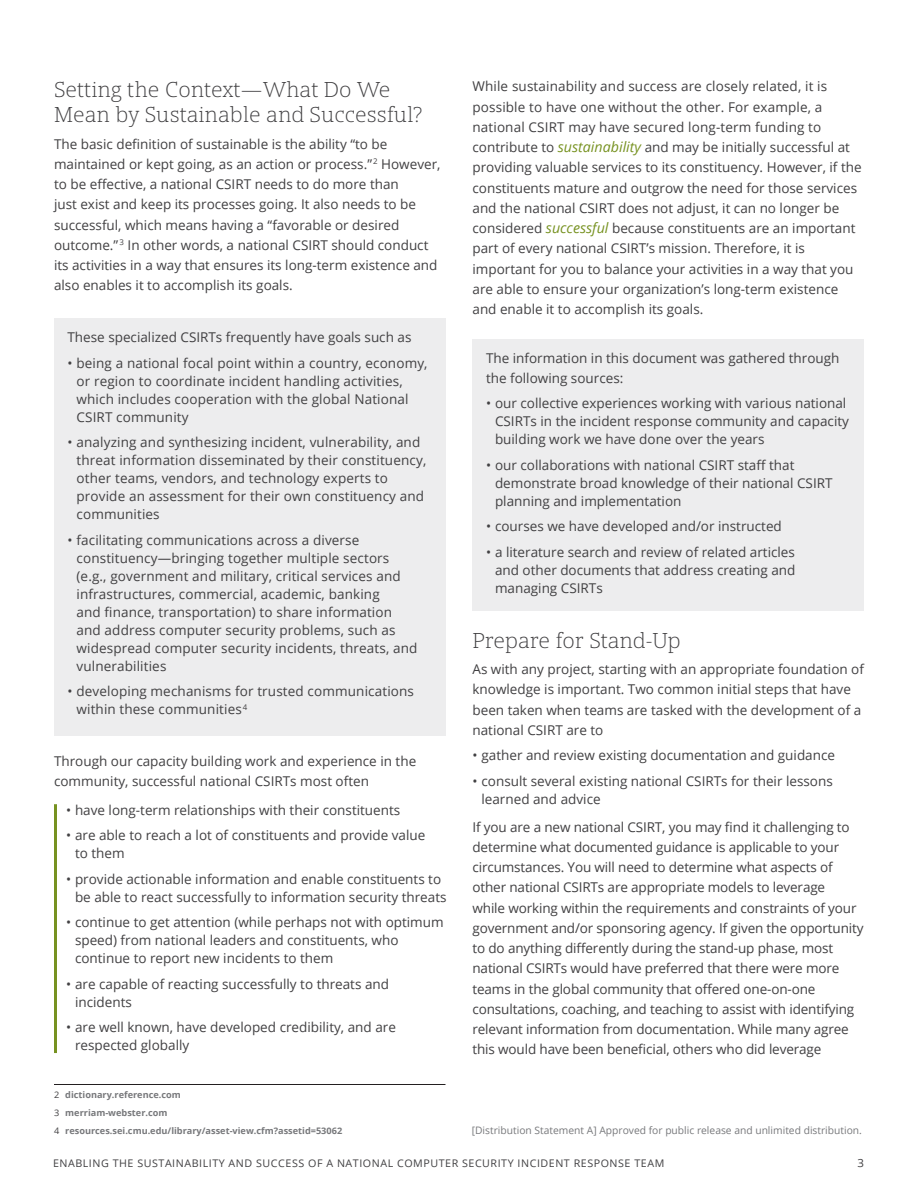
<style>
.page{position:relative;width:918px;height:1188px;background:#fff}
.page>*{position:absolute;margin:0;border:0;box-sizing:border-box;transform-origin:0 0}
.Section_Title{font:300 21px/25.5px "Open Serif";color:#414042}
.Main_Body_Text{font:13.5px/20.2px "Open Sans";color:#414042}
.t1{font:11.25px "Open Sans";color:#414042}
.t2{font:10.5px "Open Sans";letter-spacing:.05em;color:#414042}
.t3{font:10.2px "Open Sans";color:#77787b}
.Footnote{font:700 9px "Open Sans";color:#77787b}
.s1{font-weight:400;color:#414042}
.s2{font-style:italic;font-size:14.25px;color:#779221}
</style>
<div class="page">
<div style="left:54px;top:318px;width:392px;height:417px;background:#ededee"></div>
<hr style="left:54px;top:804px;width:3px;height:249px;background:#779221">
<hr style="left:54px;top:1084px;width:392px;height:1px;background:#231f20">
<div style="left:472px;top:339px;width:392px;height:272px;background:#ededee"></div>
<p class="Section_Title" style="left:54px;top:76px;width:370px">Setting the Context—What Do We<br>Mean by Sustainable and Successful?</p>
<p class="Main_Body_Text" style="left:54px;top:133px;width:388px">The basic definition of sustainable is the ability “to be maintained or kept going, as an action or process.”<sup>2</sup> However, to be effective, a national CSIRT needs to do more than<br>just exist and keep its processes going. It also needs to be successful, which means having a “favorable or desired outcome.” <sup>3</sup> In other words, a national CSIRT should conduct its activities in a way that ensures its long-term existence and also enables it to accomplish its goals.</p>
<p class="Main_Body_Text" style="left:68px;top:327px;width:345px">These specialized CSIRTs frequently have goals such as</p>
<p class="Main_Body_Text" style="left:76px;top:353px;width:353px;line-height:18px;text-indent:-9px">• being a national focal point within a country, economy, or region to coordinate incident handling activities, which includes cooperation with the global National CSIRT community</p>
<p class="Main_Body_Text" style="left:76px;top:433px;width:351px;line-height:18px;text-indent:-9px">• analyzing and synthesizing incident, vulnerability, and threat information disseminated by their constituency, other teams, vendors, and technology experts to provide an assessment for their own constituency and communities</p>
<p class="Main_Body_Text" style="left:76px;top:530px;width:342px;line-height:18px;text-indent:-9px">• facilitating communications across a diverse constituency—bringing together multiple sectors (e.g., government and military, critical services and infrastructures, commercial, academic, banking<br>and finance, transportation) to share information and address computer security problems, such as widespread computer security incidents, threats, and vulnerabilities</p>
<p class="Main_Body_Text" style="left:76px;top:682px;width:339px;line-height:18px;text-indent:-9px">• developing mechanisms for trusted communications within these communities<sup>4</sup></p>
<p class="Main_Body_Text" style="left:54px;top:751px;width:364px">Through our capacity building work and experience in the community, successful national CSIRTs most often</p>
<p class="Main_Body_Text" style="left:66px;top:799px;width:336px">• have long-term relationships with their constituents</p>
<p class="Main_Body_Text" style="left:75px;top:826px;width:352px;line-height:18px;text-indent:-9px">• are able to reach a lot of constituents and provide value to them</p>
<p class="Main_Body_Text" style="left:75px;top:869px;width:373px;line-height:18px;text-indent:-9px">• provide actionable information and enable constituents to be able to react successfully to information security threats</p>
<p class="Main_Body_Text" style="left:75px;top:913px;width:370px;line-height:18px;text-indent:-9px">• continue to get attention (while perhaps not with optimum speed) from national leaders and constituents, who continue to report new incidents to them</p>
<p class="Main_Body_Text" style="left:75px;top:974px;width:316px;line-height:18px;text-indent:-9px">• are capable of reacting successfully to threats and incidents</p>
<p class="Main_Body_Text" style="left:75px;top:1018px;width:322px;line-height:18px;text-indent:-9px">• are well known, have developed credibility, and are respected globally</p>
<p class="Footnote" style="left:54px;top:1088px;width:128px"><span class="s1">2</span> dictionary.reference.com</p>
<p class="Footnote" style="left:54px;top:1106px;width:115px"><span class="s1">3</span> merriam-webster.com</p>
<p class="Footnote" style="left:54px;top:1124px;width:290px"><span class="s1">4</span> resources.sei.cmu.edu/library/asset-view.cfm?assetid=53062</p>
<p class="Main_Body_Text" style="left:472px;top:76px;width:391px">While sustainability and success are closely related, it is possible to have one without the other. For example, a national CSIRT may have secured long-term funding to contribute to <span class="s2">sustainability</span> and may be initially successful at providing valuable services to its constituency. However, if the constituents mature and outgrow the need for those services and the national CSIRT does not adjust, it can no longer be considered <span class="s2">successful</span> because constituents are an important part of every national CSIRT’s mission. Therefore, it is important for you to balance your activities in a way that you are able to ensure your organization’s long-term existence and enable it to accomplish its goals.</p>
<p class="Main_Body_Text" style="left:486px;top:347px;width:355px">The information in this document was gathered through the following sources:</p>
<p class="Main_Body_Text" style="left:495px;top:394px;width:355px;line-height:18px;text-indent:-9px">• our collective experiences working with various national<br>CSIRTs in the incident response community and capacity building work we have done over the years</p>
<p class="Main_Body_Text" style="left:495px;top:456px;width:339px;line-height:18px;text-indent:-9px">• our collaborations with national CSIRT staff that demonstrate broad knowledge of their national CSIRT planning and implementation</p>
<p class="Main_Body_Text" style="left:486px;top:516px;width:297px">• courses we have developed and/or instructed</p>
<p class="Main_Body_Text" style="left:495px;top:543px;width:302px;line-height:18px;text-align:justify;text-indent:-9px">• a literature search and review of related articles and other documents that address creating and managing CSIRTs</p>
<p class="Section_Title" style="left:472px;top:627px;width:210px">Prepare for Stand-Up</p>
<p class="Main_Body_Text" style="left:472px;top:659px;width:393px">As with any project, starting with an appropriate foundation of knowledge is important. Two common initial steps that have been taken when teams are tasked with the development of a national CSIRT are to</p>
<p class="Main_Body_Text" style="left:472px;top:745px;width:364px">• gather and review existing documentation and guidance</p>
<p class="Main_Body_Text" style="left:482px;top:772px;width:353px;line-height:18px;text-indent:-9px">• consult several existing national CSIRTs for their lessons learned and advice</p>
<p class="Main_Body_Text" style="left:472px;top:816px;width:393px">If you are a new national CSIRT, you may find it challenging to determine what documented guidance is applicable to your circumstances. You will need to determine what aspects of other national CSIRTs are appropriate models to leverage<br>while working within the requirements and constraints of your government and/or sponsoring agency. If given the opportunity to do anything differently during the stand-up phase, most national CSIRTs would have preferred that there were more teams in the global community that offered one-on-one consultations, coaching, and teaching to assist with identifying relevant information from documentation. While many agree this would have been beneficial, others who did leverage</p>
<p class="t3" style="left:472px;top:1123px;width:392px">[Distribution Statement A] Approved for public release and unlimited distribution.</p>
<p class="t2" style="left:53px;top:1156px;width:613px">ENABLING THE SUSTAINABILITY AND SUCCESS OF A NATIONAL COMPUTER SECURITY INCIDENT RESPONSE TEAM</p>
<p class="t1" style="left:857px;top:1155px;width:8px">3</p>
</div>
